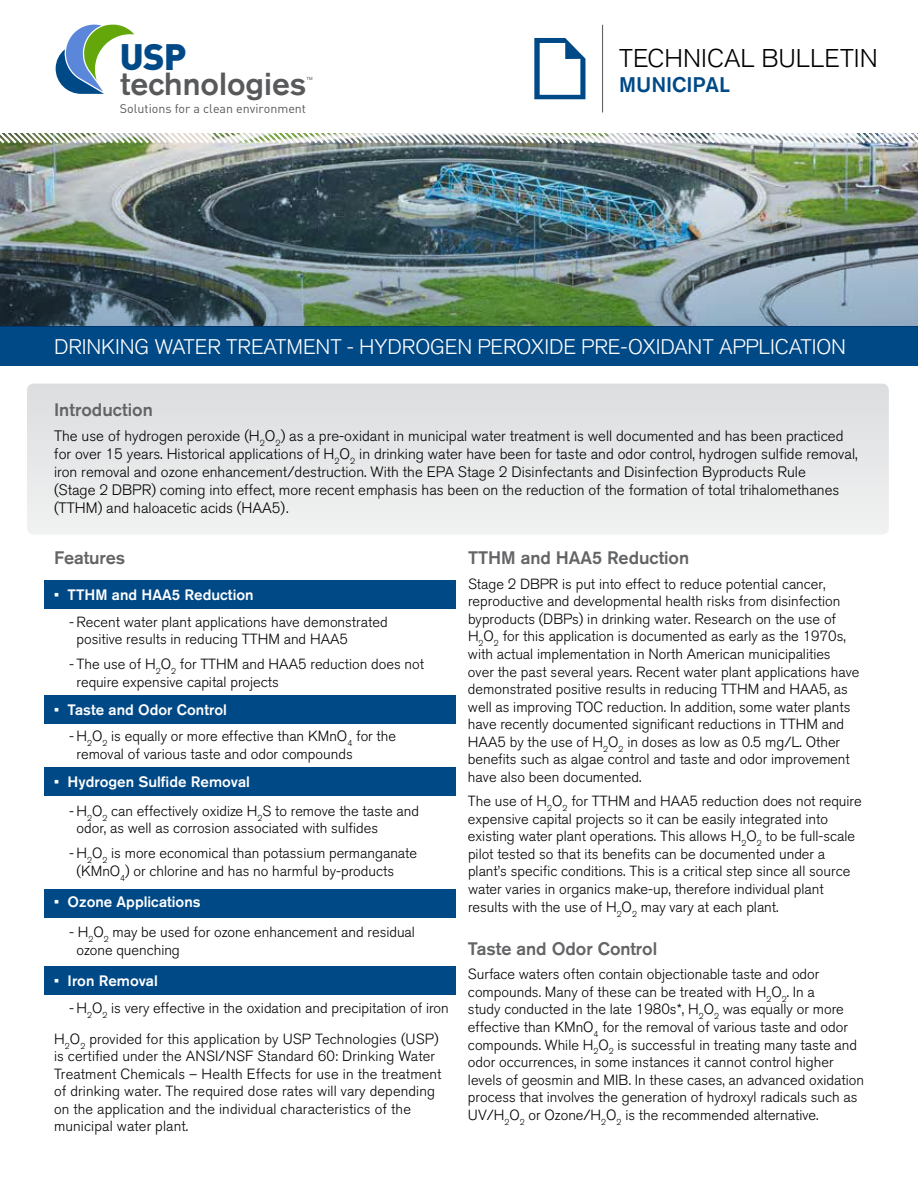
<style>
.page{position:relative;width:918px;height:1188px;background:#fff}
.page>*{position:absolute;margin:0;border:0;box-sizing:border-box;transform-origin:0 0}
.t1{font:900 36.3px "DIN";color:#004987}
.t2{font:500 31.8px "Akzidenz Grotesk BQ";color:#58595b}
.t3{font:300 25.5px "Akzidenz Grotesk BQ";color:#000}
.t4{font:300 21px "Akzidenz Grotesk BQ";letter-spacing:-.005em;color:#fff}
.t5{font:500 21px "Akzidenz Grotesk BQ";letter-spacing:-.005em;color:#004987}
.t6{font:500 18px "Akzidenz Grotesk BQ";letter-spacing:-.005em;color:#636466}
.t7{font:300 15px/18px "Akzidenz Grotesk BQ";color:#000}
.t8{font:500 15px "Akzidenz Grotesk BQ";color:#fff}
.t9{font:300 14.7px/17.5px "Akzidenz Grotesk BQ";color:#000}
.t10{font:12.45px "DIN";color:#58595b}
.t11{font:4.2px "Helvetica";color:#595a5c}
</style>
<div class="page">
<div style="left:44px;top:580px;width:412px;height:28px;background:#004987"></div>
<div style="left:44px;top:695px;width:412px;height:28px;background:#004987"></div>
<div style="left:44px;top:767px;width:412px;height:29px;background:#004987"></div>
<div style="left:44px;top:889px;width:412px;height:28px;background:#004987"></div>
<div style="left:44px;top:967px;width:412px;height:28px;background:#004987"></div>
<svg style="left:27px;top:384px;width:862px;height:150px;background:#e6e7e8"></svg>
<div style="left:0;top:327px;width:918px;height:39px;background:#004987"></div>
<img style="left:0;top:133px;width:918px;height:10px">
<img style="left:0;top:143px;width:918px;height:184px">
<svg style="left:56px;top:25px;width:78px;height:69px"></svg>
<div style="left:104px;top:93px;width:7px;height:6px;background:#fff"></div>
<hr style="left:602px;top:25px;width:1px;height:88px;background:#636466">
<svg style="left:534px;top:38px;width:51px;height:61px"></svg>
<h1 class="t1" style="left:120px;top:35px;width:68px">USP</h1>
<p class="t10" style="left:120px;top:101px;width:188px">Solutions for a clean environment</p>
<h2 class="t2" style="left:121px;top:64px;width:187px">technologies</h2>
<p class="t11" style="left:307px;top:75px;width:8px">TM</p>
<h3 class="t3" style="left:619px;top:44px;width:260px">TECHNICAL BULLETIN</h3>
<h3 class="t5" style="left:619px;top:72px;width:112px">MUNICIPAL</h3>
<h3 class="t4" style="left:54px;top:335px;width:794px">DRINKING WATER TREATMENT - HYDROGEN PEROXIDE PRE-OXIDANT APPLICATION</h3>
<p class="t6" style="left:54px;top:398px;width:100px">Introduction</p>
<p class="t7" style="left:54px;top:427px;width:805px">The use of hydrogen peroxide (H<sub>2</sub>O<sub>2</sub>) as a pre-oxidant in municipal water treatment is well documented and has been practiced for over 15 years. Historical applications of H<sub>2</sub>O<sub>2</sub> in drinking water have been for taste and odor control, hydrogen sulfide removal, iron removal and ozone enhancement/destruction. With the EPA Stage 2 Disinfectants and Disinfection Byproducts Rule<br>(Stage 2 DBPR) coming into effect, more recent emphasis has been on the reduction of the formation of total trihalomethanes (TTHM) and haloacetic acids (HAA5).</p>
<p class="t6" style="left:468px;top:547px;width:223px">TTHM and HAA5 Reduction</p>
<p class="t9" style="left:468px;top:575px;width:393px">Stage 2 DBPR is put into effect to reduce potential cancer, reproductive and developmental health risks from disinfection byproducts (DBPs) in drinking water. Research on the use of H<sub>2</sub>O<sub>2</sub> for this application is documented as early as the 1970s, with actual implementation in North American municipalities over the past several years. Recent water plant applications have demonstrated positive results in reducing TTHM and HAA5, as well as improving TOC reduction. In addition, some water plants have recently documented significant reductions in TTHM and HAA5 by the use of H<sub>2</sub>O<sub>2</sub> in doses as low as 0.5 mg/L. Other benefits such as algae control and taste and odor improvement have also been documented.</p>
<p class="t9" style="left:468px;top:792px;width:395px">The use of H<sub>2</sub>O<sub>2</sub> for TTHM and HAA5 reduction does not require expensive capital projects so it can be easily integrated into existing water plant operations. This allows H<sub>2</sub>O<sub>2</sub> to be full-scale pilot tested so that its benefits can be documented under a plant’s specific conditions. This is a critical step since all source water varies in organics make-up, therefore individual plant results with the use of H<sub>2</sub>O<sub>2</sub> may vary at each plant.</p>
<p class="t6" style="left:468px;top:938px;width:191px">Taste and Odor Control</p>
<p class="t9" style="left:468px;top:966px;width:398px">Surface waters often contain objectionable taste and odor compounds. Many of these can be treated with H<sub>2</sub>O<sub>2</sub>. In a<br>study conducted in the late 1980s*, H<sub>2</sub>O<sub>2</sub> was equally or more effective than KMnO<sub>4</sub> for the removal of various taste and odor compounds. While H<sub>2</sub>O<sub>2</sub> is successful in treating many taste and odor occurrences, in some instances it cannot control higher levels of geosmin and MIB. In these cases, an advanced oxidation process that involves the generation of hydroxyl radicals such as UV/H<sub>2</sub>O<sub>2</sub> or Ozone/H<sub>2</sub>O<sub>2</sub> is the recommended alternative.</p>
<p class="t6" style="left:54px;top:547px;width:73px">Features</p>
<p class="t8" style="left:54px;top:586px;width:201px">• TTHM and HAA5 Reduction</p>
<p class="t9" style="left:77px;top:613px;width:313px;text-indent:-8px">- Recent water plant applications have demonstrated positive results in reducing TTHM and HAA5</p>
<p class="t9" style="left:76px;top:655px;width:349px;line-height:18px;text-indent:-7px">- The use of H<sub>2</sub>O<sub>2</sub> for TTHM and HAA5 reduction does not require expensive capital projects</p>
<p class="t8" style="left:54px;top:700px;width:174px">• Taste and Odor Control</p>
<p class="t9" style="left:76px;top:728px;width:321px;text-indent:-7px">- H<sub>2</sub>O<sub>2</sub> is equally or more effective than KMnO<sub>4</sub> for the removal of various taste and odor compounds</p>
<p class="t8" style="left:54px;top:772px;width:197px">• Hydrogen Sulfide Removal</p>
<p class="t9" style="left:76px;top:802px;width:344px;text-indent:-7px">- H<sub>2</sub>O<sub>2</sub> can effectively oxidize H<sub>2</sub>S to remove the taste and odor, as well as corrosion associated with sulfides</p>
<p class="t9" style="left:76px;top:844px;width:342px;line-height:18px;text-indent:-7px">- H<sub>2</sub>O<sub>2</sub> is more economical than potassium permanganate (KMnO<sub>4</sub>) or chlorine and has no harmful by-products</p>
<p class="t8" style="left:54px;top:893px;width:148px">• Ozone Applications</p>
<p class="t9" style="left:76px;top:923px;width:340px;line-height:18px;text-indent:-7px">- H<sub>2</sub>O<sub>2</sub> may be used for ozone enhancement and residual ozone quenching</p>
<p class="t8" style="left:54px;top:972px;width:105px">• Iron Removal</p>
<p class="t9" style="left:54px;top:992px;width:396px;line-height:31px;text-indent:15px">- H<sub>2</sub>O<sub>2</sub> is very effective in the oxidation and precipitation of iron<br>H<sub>2</sub>O<sub>2</sub> provided for this application by USP Technologies (USP)</p>
<p class="t9" style="left:54px;top:1048px;width:389px">is certified under the ANSI/NSF Standard 60: Drinking Water Treatment Chemicals – Health Effects for use in the treatment of drinking water. The required dose rates will vary depending on the application and the individual characteristics of the municipal water plant.</p>
</div>
